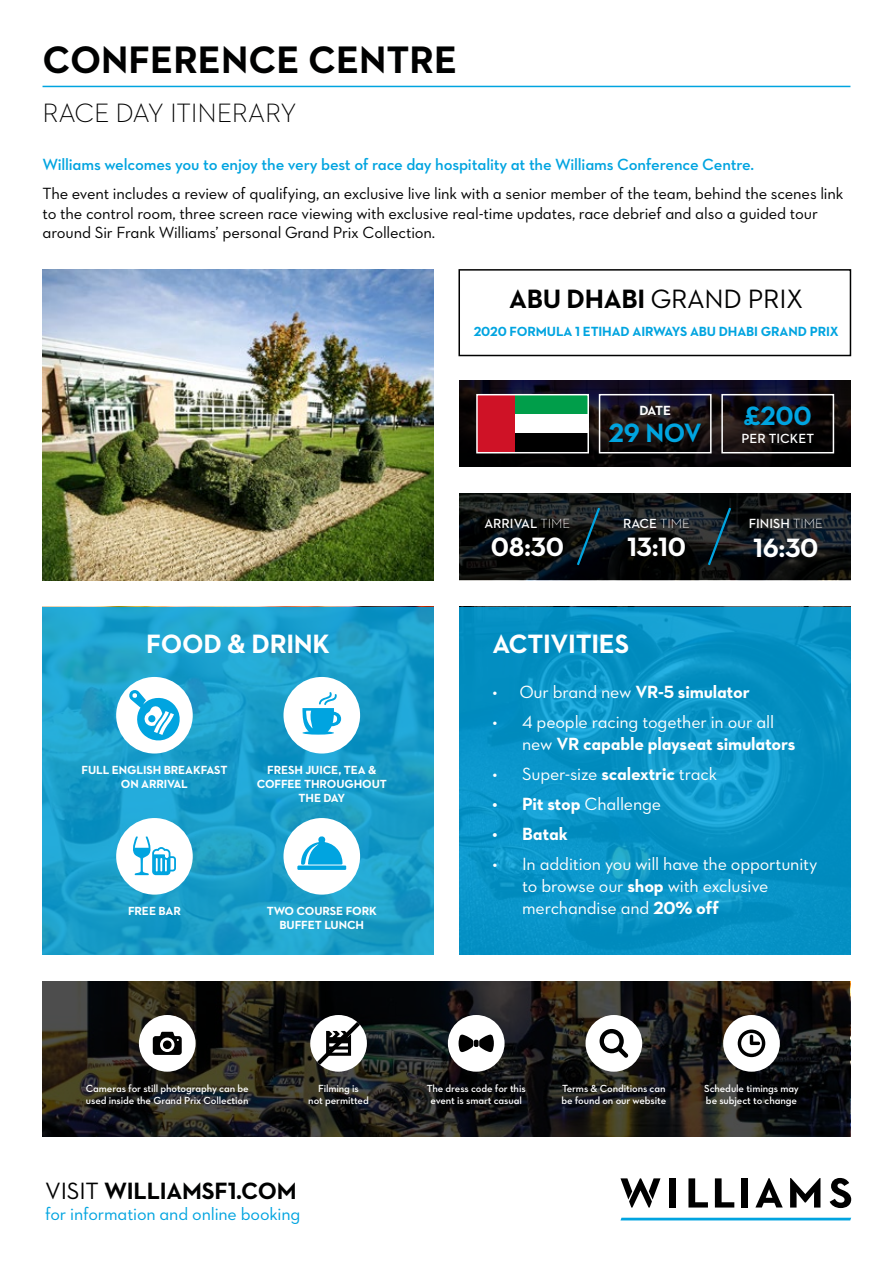
<style>
.page{position:relative;width:893px;height:1263px;background:#fff}
.page>*{position:absolute;margin:0;border:0;box-sizing:border-box;transform-origin:0 0}
.t1{font:700 39px "Neutraface DJC Text";color:#000101}
.t2{font:700 27px "Neutraface DJC Text";letter-spacing:-.01em;color:#fff}
.t3{font:27px "Neutraface DJC Text";letter-spacing:-.01em;color:#000101}
.t4{font:300 27px "Neutraface DJC Text";letter-spacing:-.01em;color:#000101}
.t5{font:700 27px "Neutraface DJC Text";letter-spacing:-.01em;color:#00a4e0}
.t6{font:700 24px "Neutraface DJC Text";letter-spacing:-.01em;color:#000101}
.t7{font:18px/21.6px "Neutraface DJC Text";letter-spacing:-.01em;color:#fff}
.t8{font:700 18px "Neutraface DJC Text";letter-spacing:-.01em;color:#fff}
.t9{font:18px "Neutraface DJC Text";letter-spacing:-.01em;color:#00a4e0}
.t10{font:16.5px/19.8px "Neutraface DJC Text";letter-spacing:-.01em;color:#000101}
.t11{font:600 16.5px "Neutraface DJC Text";letter-spacing:-.01em;color:#00a4e0}
.t12{font:700 13.5px "Neutraface DJC Text";letter-spacing:-.01em;color:#00a4e0}
.t13{font:600 13.5px "Neutraface DJC Text";color:#fff}
.t14{font:700 13.5px "Neutraface DJC Text";color:#fff}
.t15{font:700 12px/14.4px "Neutraface DJC Text";letter-spacing:-.01em;color:#fff;text-align:center}
.t16{font:600 10.5px/12.6px "Neutraface DJC Text";letter-spacing:-.01em;color:#fff}
.s1{font-weight:700}
.s2{font-weight:300}
.s3{font-weight:400}
</style>
<div class="page">
<img style="left:43px;top:270px;width:391px;height:310px">
<img style="left:459px;top:380px;width:391px;height:87px">
<img style="left:459px;top:494px;width:391px;height:86px">
<svg style="left:459px;top:607px;width:391px;height:348px;background:#0893c6"></svg>
<svg style="left:43px;top:981px;width:807px;height:156px;background:#1d1c18"></svg>
<svg style="left:43px;top:607px;width:391px;height:348px;background:#1b9fca"></svg>
<svg style="left:688px;top:1178px;width:20px;height:29px"></svg>
<svg style="left:715px;top:1178px;width:19px;height:29px"></svg>
<div style="left:669px;top:1178px;width:7px;height:29px;background:#000"></div>
<div style="left:741px;top:1178px;width:7px;height:29px;background:#000"></div>
<svg style="left:790px;top:1178px;width:30px;height:29px"></svg>
<svg style="left:830px;top:1178px;width:21px;height:30px"></svg>
<svg style="left:755px;top:1178px;width:28px;height:29px"></svg>
<svg style="left:620px;top:1178px;width:40px;height:29px"></svg>
<svg style="left:620px;top:1218px;width:231px;height:2px"></svg>
<div style="left:458px;top:269px;width:393px;height:87px;border:2px solid #000101"></div>
<hr style="left:43px;top:86px;width:807px;height:1px;background:#00a4e0">
<div style="left:139px;top:1015px;width:57px;height:57px;background:#fff;border-radius:50%"></div>
<svg style="left:153px;top:1032px;width:29px;height:23px"></svg>
<div style="left:723px;top:1015px;width:57px;height:57px;background:#fff;border-radius:50%"></div>
<svg style="left:738px;top:1029px;width:27px;height:28px"></svg>
<div style="left:585px;top:1015px;width:57px;height:57px;background:#fff;border-radius:50%"></div>
<svg style="left:600px;top:1029px;width:28px;height:29px"></svg>
<div style="left:448px;top:1015px;width:57px;height:57px;background:#fff;border-radius:50%"></div>
<svg style="left:459px;top:1034px;width:35px;height:18px"></svg>
<div style="left:310px;top:1015px;width:57px;height:57px;background:#fff;border-radius:50%"></div>
<svg style="left:317px;top:1022px;width:43px;height:43px"></svg>
<div style="left:116px;top:818px;width:77px;height:77px;background:#fff;border-radius:50%"></div>
<svg style="left:133px;top:836px;width:43px;height:39px"></svg>
<div style="left:283px;top:677px;width:77px;height:76px;background:#fff;border-radius:50%"></div>
<svg style="left:302px;top:692px;width:39px;height:43px"></svg>
<div style="left:283px;top:818px;width:77px;height:77px;background:#fff;border-radius:50%"></div>
<svg style="left:297px;top:836px;width:49px;height:34px"></svg>
<svg style="left:575px;top:505px;width:27px;height:63px;background:#122229"></svg>
<svg style="left:706px;top:505px;width:27px;height:63px;background:#16262d"></svg>
<div style="left:599px;top:394px;width:113px;height:59px;border:2px solid #fff"></div>
<div style="left:477px;top:395px;width:111px;height:58px;background:#fff"></div>
<div style="left:477px;top:434px;width:111px;height:19px;background:#000"></div>
<div style="left:477px;top:395px;width:111px;height:19px;background:#009e4a"></div>
<div style="left:477px;top:395px;width:37px;height:58px;background:#cf1226"></div>
<div style="left:476px;top:394px;width:113px;height:59px;border:2px solid #fff"></div>
<div style="left:721px;top:394px;width:113px;height:59px;border:2px solid #fff"></div>
<div style="left:116px;top:677px;width:77px;height:76px;background:#fff;border-radius:50%"></div>
<svg style="left:119px;top:689px;width:70px;height:53px"></svg>
<div style="left:148px;top:715px;width:7px;height:7px;background:#00a4e0;border-radius:50%"></div>
<h1 class="t1" style="left:43px;top:35px;width:416px">CONFERENCE CENTRE</h1>
<h2 class="t4" style="left:43px;top:96px;width:256px">RACE DAY ITINERARY</h2>
<p class="t11" style="left:43px;top:154px;width:713px">Williams welcomes you to enjoy the very best of race day hospitality at the Williams Conference Centre.</p>
<p class="t10" style="left:43px;top:183px;width:802px">The event includes a review of qualifying, an exclusive live link with a senior member of the team, behind the scenes link to the control room, three screen race viewing with exclusive real-time updates, race debrief and also a guided tour around Sir Frank Williams’ personal Grand Prix Collection.</p>
<h2 class="t3" style="left:509px;top:282px;width:296px"><span class="s1">ABU DHABI</span> GRAND PRIX</h2>
<p class="t12" style="left:474px;top:322px;width:366px">2020 FORMULA 1 ETIHAD AIRWAYS ABU DHABI GRAND PRIX</p>
<p class="t14" style="left:639px;top:402px;width:33px">DATE</p>
<h2 class="t5" style="left:609px;top:416px;width:94px">29 NOV</h2>
<h2 class="t5" style="left:744px;top:399px;width:70px">£200</h2>
<p class="t13" style="left:741px;top:430px;width:74px">PER TICKET</p>
<p class="t13" style="left:484px;top:515px;width:87px">ARRIVAL <span class="s2">TIME</span></p>
<h2 class="t2" style="left:491px;top:530px;width:75px">08:30</h2>
<p class="t13" style="left:623px;top:515px;width:68px">RACE <span class="s2">TIME</span></p>
<h2 class="t2" style="left:627px;top:530px;width:60px">13:10</h2>
<p class="t13" style="left:749px;top:515px;width:76px">FINISH <span class="s2">TIME</span></p>
<h2 class="t2" style="left:753px;top:530px;width:67px">16:30</h2>
<h2 class="t2" style="left:146px;top:627px;width:185px">FOOD &amp; DRINK</h2>
<h2 class="t2" style="left:492px;top:627px;width:138px">ACTIVITIES</h2>
<p class="t15" style="left:81px;top:762px;width:148px">FULL ENGLISH BREAKFAST<br>ON ARRIVAL</p>
<p class="t15" style="left:257px;top:762px;width:132px">FRESH JUICE, TEA &amp;<br>COFFEE THROUGHOUT<br>THE DAY</p>
<p class="t15" style="left:128px;top:903px;width:54px">FREE BAR</p>
<p class="t15" style="left:267px;top:903px;width:112px">TWO COURSE FORK<br>BUFFET LUNCH</p>
<p class="t8" style="left:492px;top:680px;width:259px"><span class="s3">• Our brand new</span> VR-5 simulator</p>
<p class="t7" style="left:522px;top:711px;width:275px;text-indent:-30px">• 4 people racing together in our all new <span class="s1">VR capable playseat simulators</span></p>
<p class="t7" style="left:492px;top:763px;width:226px">• Super-size <span class="s1">scalextric</span> track</p>
<p class="t7" style="left:492px;top:793px;width:170px"><span class="s1">• Pit stop</span> Challenge</p>
<p class="t8" style="left:492px;top:822px;width:77px">• Batak</p>
<p class="t7" style="left:522px;top:853px;width:297px;text-indent:-30px">• In addition you will have the opportunity to browse our <span class="s1">shop</span> with exclusive merchandise and <span class="s1">20% off</span></p>
<p class="t16" style="left:86px;top:1081px;width:164px">Cameras for still photography can be used inside the Grand Prix Collection</p>
<p class="t16" style="left:308px;top:1081px;width:62px;text-align:center">Filming is<br>not permitted</p>
<p class="t16" style="left:427px;top:1081px;width:100px;text-align:center">The dress code for this event is smart casual</p>
<p class="t16" style="left:561px;top:1081px;width:106px">Terms &amp; Conditions can be found on our website</p>
<p class="t16" style="left:704px;top:1081px;width:96px">Schedule timings may be subject to change</p>
<h3 class="t6" style="left:45px;top:1175px;width:253px"><span class="s3">VISIT</span> WILLIAMSF1.COM</h3>
<p class="t9" style="left:45px;top:1203px;width:257px">for information and online booking</p>
</div>
